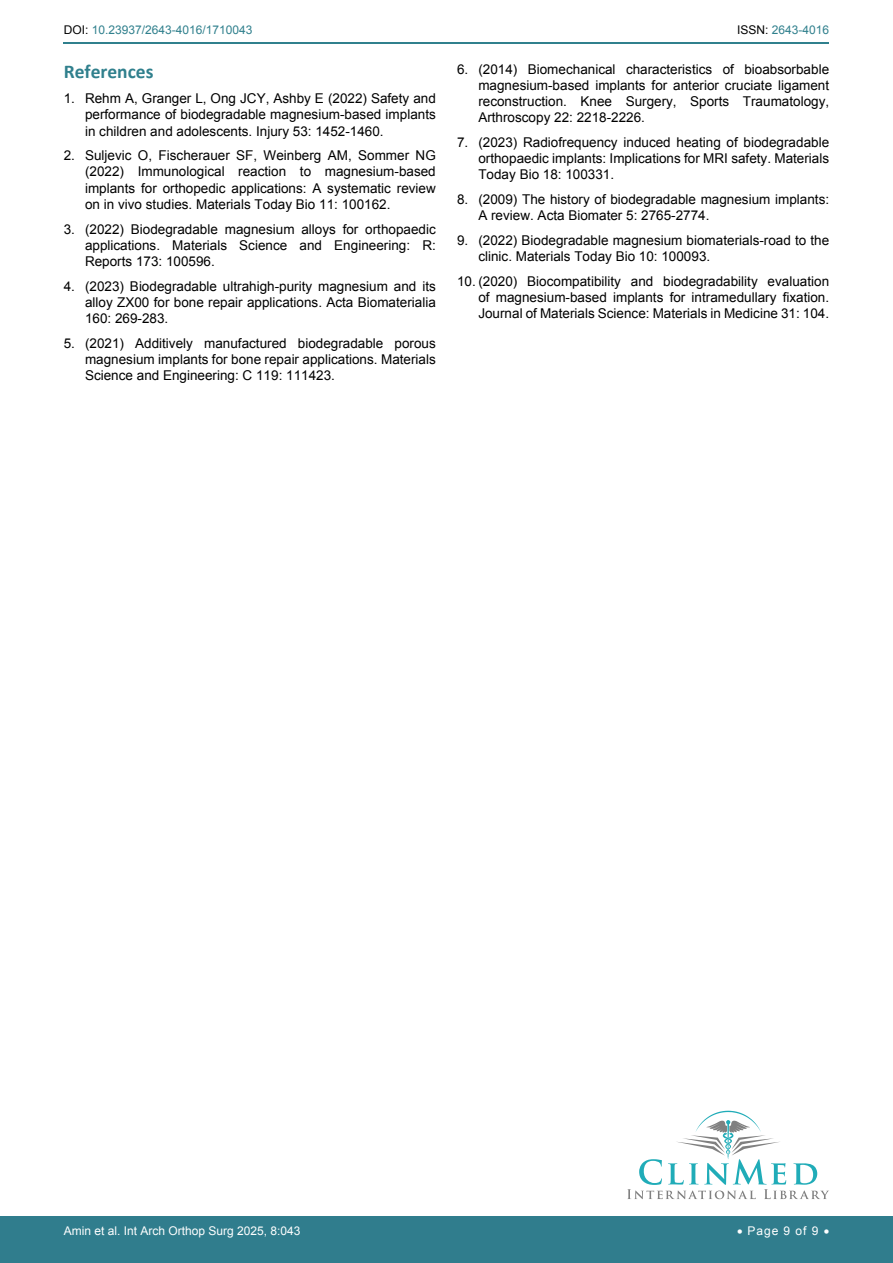
<style>
.page{position:relative;width:893px;height:1263px;background:#fff}
.page>*{position:absolute;margin:0;border:0;box-sizing:border-box;transform-origin:0 0}
.t1{font:700 19.5px "Calibri";color:#30808d}
.t2{font:13.5px/16.2px "Arial";color:#000;text-align:justify}
.t3{font:12px "Arial";color:#fff}
.t4{font:12px "Arial";color:#30808d}
.s1{color:#000}
</style>
<div class="page">
<hr style="left:64px;top:42px;width:765px;height:1px;background:#30808d">
<div style="left:0;top:1217px;width:893px;height:46px;background:#307d8d"></div>
<svg style="left:627px;top:1111px;width:202px;height:88px"></svg>
<p class="t4" style="left:64px;top:22px;width:190px"><span class="s1">DOI:</span> 10.23937/2643-4016/1710043</p>
<p class="t4" style="left:737px;top:22px;width:94px"><span class="s1">ISSN:</span> 2643-4016</p>
<h1 class="t1" style="left:64px;top:59px;width:91px">References</h1>
<p class="t2" style="left:85px;top:90px;width:352px;text-indent:-21px">1. Rehm A, Granger L, Ong JCY, Ashby E (2022) Safety and performance of biodegradable magnesium-based implants in children and adolescents. Injury 53: 1452-1460.</p>
<p class="t2" style="left:85px;top:148px;width:352px;text-indent:-21px">2. Suljevic O, Fischerauer SF, Weinberg AM, Sommer NG (2022) Immunological reaction to magnesium-based implants for orthopedic applications: A systematic review on in vivo studies. Materials Today Bio 11: 100162.</p>
<p class="t2" style="left:85px;top:221px;width:352px;text-indent:-21px">3. (2022) Biodegradable magnesium alloys for orthopaedic applications. Materials Science and Engineering: R:<br>Reports 173: 100596.</p>
<p class="t2" style="left:85px;top:278px;width:352px;text-indent:-21px">4. (2023) Biodegradable ultrahigh-purity magnesium and its alloy ZX00 for bone repair applications. Acta Biomaterialia 160: 269-283.</p>
<p class="t2" style="left:85px;top:335px;width:352px;text-indent:-21px">5. (2021) Additively manufactured biodegradable porous magnesium implants for bone repair applications. Materials Science and Engineering: C 119: 111423.</p>
<p class="t2" style="left:478px;top:61px;width:352px;text-indent:-21px">6. (2014) Biomechanical characteristics of bioabsorbable magnesium-based implants for anterior cruciate ligament reconstruction. Knee Surgery, Sports Traumatology, Arthroscopy 22: 2218-2226.</p>
<p class="t2" style="left:478px;top:134px;width:352px;text-indent:-21px">7. (2023) Radiofrequency induced heating of biodegradable orthopaedic implants: Implications for MRI safety. Materials Today Bio 18: 100331.</p>
<p class="t2" style="left:478px;top:191px;width:352px;text-indent:-21px">8. (2009) The history of biodegradable magnesium implants:<br>A review. Acta Biomater 5: 2765-2774.</p>
<p class="t2" style="left:478px;top:232px;width:352px;text-indent:-21px">9. (2022) Biodegradable magnesium biomaterials-road to the clinic. Materials Today Bio 10: 100093.</p>
<p class="t2" style="left:478px;top:273px;width:352px;text-indent:-21px">10. (2020) Biocompatibility and biodegradability evaluation of magnesium-based implants for intramedullary fixation.<br>Journal of Materials Science: Materials in Medicine 31: 104.</p>
<p class="t3" style="left:64px;top:1223px;width:238px">Amin et al. Int Arch Orthop Surg 2025, 8:043</p>
<p class="t3" style="left:737px;top:1223px;width:94px">• Page 9 of 9 •</p>
</div>
